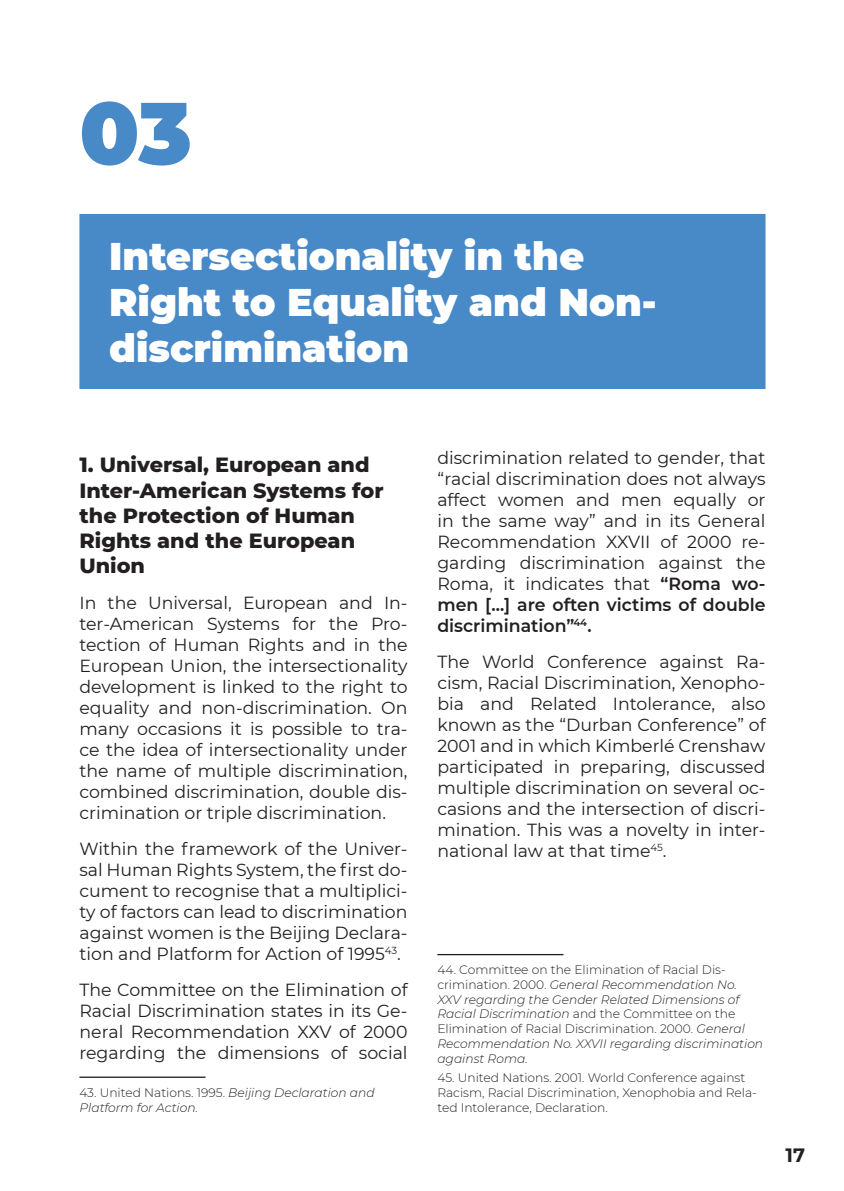
<style>
.page{position:relative;width:844px;height:1191px;background:#fff}
.page>*{position:absolute;margin:0;border:0;box-sizing:border-box;transform-origin:0 0}
.Numeración-azul{font:900 87.5px "Montserrat";color:#4889c8}
.Titulo_azul{font:900 38.5px/46.2px "Montserrat";color:#fff}
.TEXTO_-_Copia{font:800 21px/25.2px "Montserrat";color:#231f20}
.t1{font:700 19.25px "Montserrat";color:#231f20}
.TEXTO_-_Copia-2{font:17.5px/21px "Montserrat";color:#231f20;text-align:justify}
.pie_pagina{font:italic 300 12.25px/14.7px "Montserrat";color:#231f20}
.pie_pagina-2{font:300 12.25px/14.7px "Montserrat";color:#231f20}
.s1{font-style:normal}
.s2{font-weight:600}
</style>
<div class="page">
<div style="left:79px;top:214px;width:686px;height:175px;background:#4889c8"></div>
<hr style="left:79px;top:1076px;width:126px;height:1px;background:#231f20">
<hr style="left:437px;top:954px;width:126px;height:1px;background:#231f20">
<p class="Numeración-azul" style="left:79px;top:67px;width:114px">03</p>
<p class="Titulo_azul" style="left:109px;top:231px;width:549px">Intersectionality in the<br>Right to Equality and Non&shy;discrimination</p>
<p class="TEXTO_-_Copia" style="left:79px;top:451px;width:305px">1. Universal, European and<br>Inter-American Systems for the Protection of Human<br>Rights and the European<br>Union</p>
<p class="TEXTO_-_Copia-2" style="left:79px;top:591px;width:329px">In the Universal, European and In&shy;ter-American Systems for the Pro&shy;tection of Human Rights and in the European Union, the intersectionality development is linked to the right to equality and non-discrimination. On many occasions it is possible to tra&shy;ce the idea of intersectionality under the name of multiple discrimination, combined discrimination, double dis&shy;crimination or triple discrimination.</p>
<p class="TEXTO_-_Copia-2" style="left:79px;top:837px;width:329px">Within the framework of the Univer&shy;sal Human Rights System, the first do&shy;cument to recognise that a multiplici&shy;ty of factors can lead to discrimination against women is the Beijing Declara&shy;tion and Platform for Action of 1995<sup>43</sup>.</p>
<p class="TEXTO_-_Copia-2" style="left:79px;top:978px;width:329px">The Committee on the Elimination of Racial Discrimination states in its Ge&shy;neral Recommendation XXV of 2000 regarding the dimensions of social</p>
<p class="pie_pagina" style="left:79px;top:1084px;width:297px"><span class="s1">43. United Nations. 1995.</span> Beijing Declaration and<br>Platform for Action.</p>
<p class="TEXTO_-_Copia-2" style="left:437px;top:446px;width:329px">discrimination related to gender, that “racial discrimination does not always affect women and men equally or in the same way” and in its General Recommendation XXVII of 2000 re&shy;garding discrimination against the Roma, it indicates that <span class="s2">“Roma wo&shy;men […] are often victims of double discrimination”</span><sup>44</sup><span class="s2">.</span></p>
<p class="TEXTO_-_Copia-2" style="left:437px;top:650px;width:329px">The World Conference against Ra&shy;cism, Racial Discrimination, Xenopho&shy;bia and Related Intolerance, also known as the “Durban Conference” of 2001 and in which Kimberlé Crenshaw participated in preparing, discussed multiple discrimination on several oc&shy;casions and the intersection of discri&shy;mination. This was a novelty in inter&shy;national law at that time<sup>45</sup>.</p>
<p class="pie_pagina" style="left:437px;top:962px;width:327px"><span class="s1">44. Committee on the Elimination of Racial Dis&shy;crimination. 2000.</span> General Recommendation No.<br>XXV regarding the Gender Related Dimensions of Racial Discrimination <span class="s1">and the Committee on the Elimination of Racial Discrimination. 2000.</span> General Recommendation No. XXVII regarding discrimination against Roma.</p>
<p class="pie_pagina-2" style="left:437px;top:1070px;width:321px">45. United Nations. 2001. World Conference against<br>Racism, Racial Discrimination, Xenophobia and Rela&shy;ted Intolerance, Declaration.</p>
<p class="t1" style="left:785px;top:1141px;width:21px">17</p>
</div>
